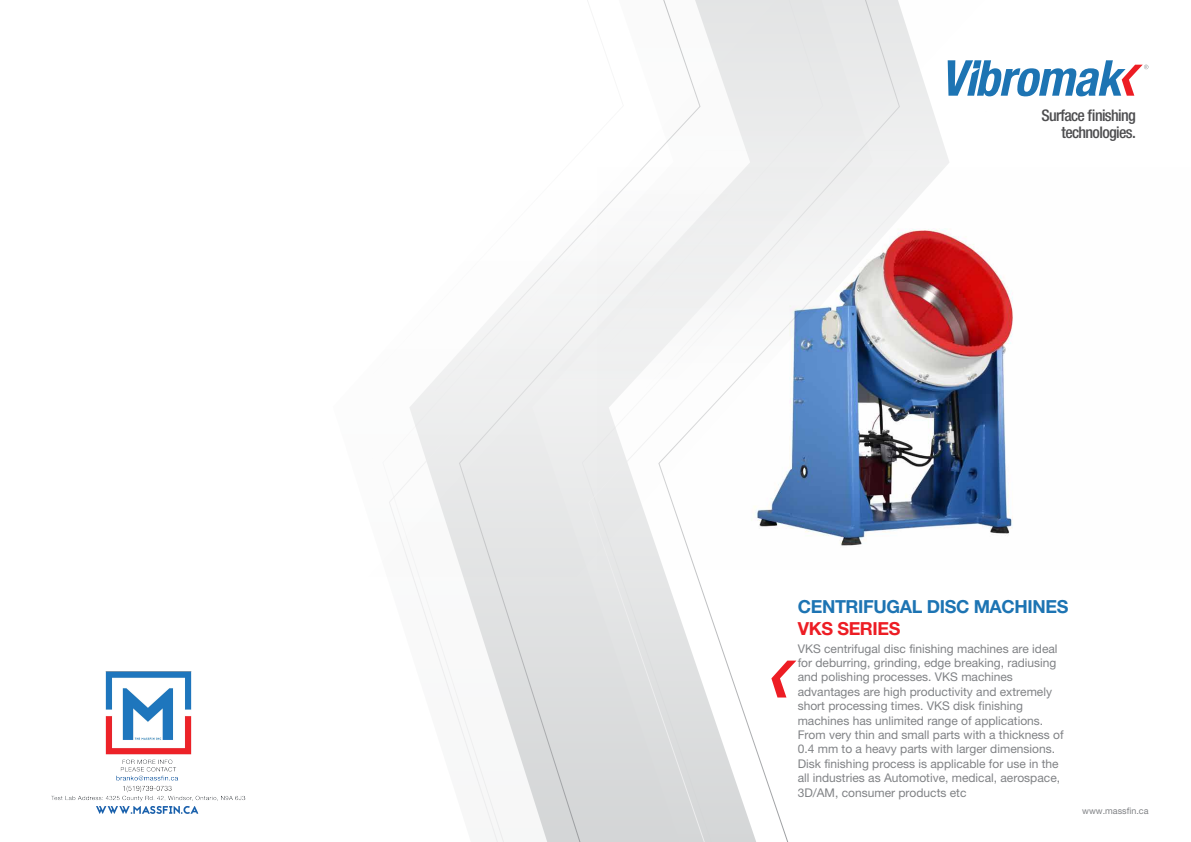
<style>
.page{position:relative;width:1191px;height:842px;background:#fff}
.page>*{position:absolute;margin:0;border:0;box-sizing:border-box;transform-origin:0 0}
.t1{font:700 18px "Helvetica Neue LT Pro";letter-spacing:-.02em;color:#1d74b3}
.t2{font:700 18px "Helvetica Neue LT Pro";letter-spacing:-.02em;color:#ed1d24}
.t3{font:500 condensed 16px/17.2px "Helvetica Neue LT Pro";letter-spacing:-.04em;color:#4d4d4f;text-align:right}
.t4{font:12px/14.4px "Helvetica Neue LT Pro";color:#808285}
.t5{font:9px "Helvetica Neue LT Pro";color:#808285}
</style>
<div class="page">
<svg style="left:900px;top:8px;width:49px;height:159px;fill:#f0f1f1"></svg>
<svg style="left:587px;top:0;width:313px;height:150px"></svg>
<svg style="left:389px;top:150px;width:528px;height:692px"></svg>
<svg style="left:947px;top:60px;width:201px;height:37px"></svg>
<svg style="left:771px;top:661px;width:25px;height:36px"></svg>
<img style="left:598px;top:167px;width:415px;height:402px">
<img style="left:51px;top:672px;width:195px;height:142px">
<h2 class="t3" style="left:1041px;top:107px;width:96px">Surface finishing technologies.</h2>
<h1 class="t1" style="left:797px;top:596px;width:272px">CENTRIFUGAL DISC MACHINES</h1>
<h1 class="t2" style="left:797px;top:617px;width:104px">VKS SERIES</h1>
<p class="t4" style="left:797px;top:641px;width:267px">VKS centrifugal disc finishing machines are ideal for deburring, grinding, edge breaking, radiusing and polishing processes. VKS machines advantages are high productivity and extremely short processing times. VKS disk finishing machines has unlimited range of applications.<br>From very thin and small parts with a thickness of 0.4 mm to a heavy parts with larger dimensions.<br>Disk finishing process is applicable for use in the all industries as Automotive, medical, aerospace, 3D/AM, consumer products etc</p>
<p class="t5" style="left:1082px;top:805px;width:68px">www.massfin.ca</p>
</div>
